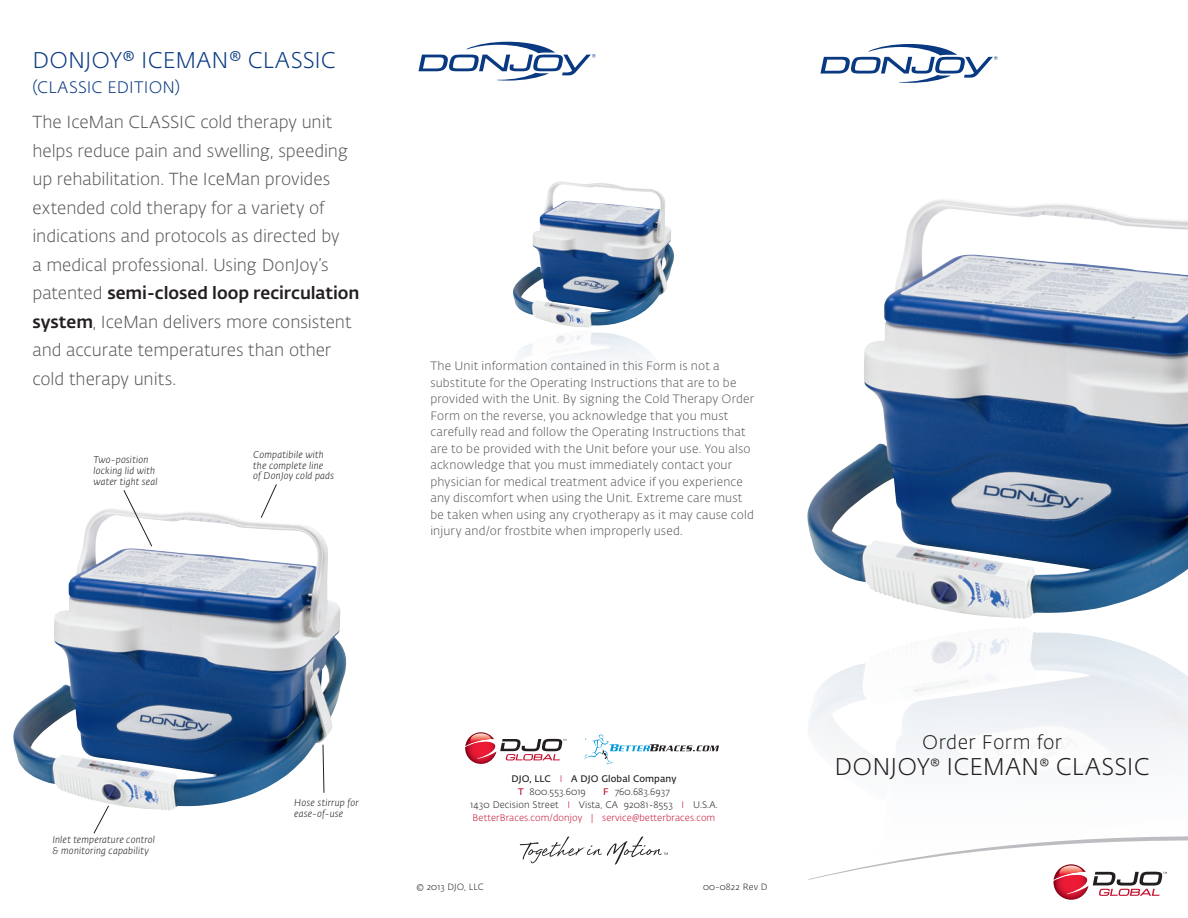
<style>
.page{position:relative;width:1188px;height:918px;background:#fff}
.page>*{position:absolute;margin:0;border:0;box-sizing:border-box;transform-origin:0 0}
.t1{font:300 23.85px "Fedra Sans Alt Pro";color:#231f20}
.t2{font:300 22.5px "Fedra Sans Alt Pro";color:#083981}
.t3{font:300 19.5px "Fedra Sans Alt Pro";letter-spacing:.02em;color:#231f20}
.t4{font:300 17.25px/28.5px "Fedra Sans Alt Pro";letter-spacing:-.005em;color:#57585a}
.t5{font:300 16.5px "Fedra Sans Alt Pro";letter-spacing:.01em;color:#083981}
.t6{font:300 12px/16.5px "Fedra Sans Alt Pro";letter-spacing:.015em;color:#57585a}
.t7{font:italic 300 9.6px/10.6px "Fedra Sans Alt Pro";letter-spacing:.02em;color:#231f20}
.t8{font:300 9.45px "Fedra Sans Alt Pro";letter-spacing:.01em;color:#231f20}
.t9{font:300 9.45px "Fedra Sans Alt Pro";letter-spacing:.01em;color:#c3102f}
.t10{font:600 9.45px "Fedra Sans Alt Pro";letter-spacing:.01em;color:#231f20}
.t11{font:300 9px "Fedra Sans Alt Pro";letter-spacing:.01em;color:#231f20}
.s1{font-weight:500;color:#231f20}
.s2{font-weight:300;color:#c3102f}
.s3{font-weight:600;color:#c3102f}
.s4{color:#c3102f}
.s5{font-size:17.85px}
</style>
<div class="page">
<img style="left:513px;top:182px;width:161px;height:146px">
<img style="left:807px;top:201px;width:381px;height:418px">
<svg style="left:808px;top:836px;width:380px;height:64px"></svg>
<svg style="left:419px;top:42px;width:177px;height:39px"></svg>
<svg style="left:820px;top:44px;width:177px;height:39px"></svg>
<svg style="left:585px;top:735px;width:134px;height:29px"></svg>
<svg style="left:465px;top:732px;width:102px;height:32px"></svg>
<svg style="left:520px;top:837px;width:148px;height:27px"></svg>
<img style="left:13px;top:509px;width:334px;height:302px">
<svg style="left:123px;top:490px;width:29px;height:57px"></svg>
<svg style="left:260px;top:484px;width:17px;height:34px"></svg>
<svg style="left:93px;top:805px;width:16px;height:29px"></svg>
<svg style="left:322px;top:744px;width:3px;height:49px"></svg>
<p class="t2" style="left:33px;top:45px;width:305px">DONJOY® ICEMAN® CLASSIC</p>
<p class="t5" style="left:32px;top:76px;width:149px">(CLASSIC EDITION)</p>
<p class="t4" style="left:32px;top:108px;width:329px">The IceMan CLASSIC cold therapy unit helps reduce pain and swelling, speeding up rehabilitation. The IceMan provides extended cold therapy for a variety of indications and protocols as directed by<br>a medical professional. Using DonJoy’s patented <span class="s1">semi-closed loop recirculation system</span>, IceMan delivers more consistent and accurate temperatures than other cold therapy units.</p>
<p class="t7" style="left:93px;top:455px;width:66px">Two-position locking lid with water tight seal</p>
<p class="t7" style="left:253px;top:449px;width:82px">Compatibile with the complete line<br>of DonJoy cold pads</p>
<p class="t6" style="left:430px;top:357px;width:325px">The Unit information contained in this Form is not a substitute for the Operating Instructions that are to be provided with the Unit. By signing the Cold Therapy Order Form on the reverse, you acknowledge that you must carefully read and follow the Operating Instructions that are to be provided with the Unit before your use. You also acknowledge that you must immediately contact your physician for medical treatment advice if you experience any discomfort when using the Unit. Extreme care must be taken when using any cryotherapy as it may cause cold injury and/or frostbite when improperly used.</p>
<p class="t7" style="left:52px;top:834px;width:104px">Inlet temperature control &amp; monitoring capability</p>
<p class="t7" style="left:294px;top:797px;width:66px">Hose stirrup for ease-of-use</p>
<p class="t10" style="left:512px;top:772px;width:166px">DJO, LLC <span class="s2">I</span> A DJO Global Company</p>
<p class="t8" style="left:518px;top:785px;width:69px"><span class="s3">T</span> 800.553.6019</p>
<p class="t8" style="left:603px;top:785px;width:68px"><span class="s3">F</span> 760.683.6937</p>
<p class="t8" style="left:470px;top:798px;width:249px">1430 Decision Street <span class="s4">I</span> Vista, CA 92081-8553 <span class="s4">I</span> U.S.A.</p>
<p class="t9" style="left:473px;top:811px;width:244px">BetterBraces.com/donjoy | service@betterbraces.com</p>
<p class="t11" style="left:416px;top:881px;width:69px">© 2013 DJO, LLC</p>
<p class="t11" style="left:703px;top:881px;width:66px">00-0822 Rev D</p>
<p class="t3" style="left:922px;top:729px;width:141px">Order Form for</p>
<p class="t1" style="left:835px;top:751px;width:317px">DONJOY<span class="s5">®</span> ICEMAN<span class="s5">®</span> CLASSIC</p>
</div>
